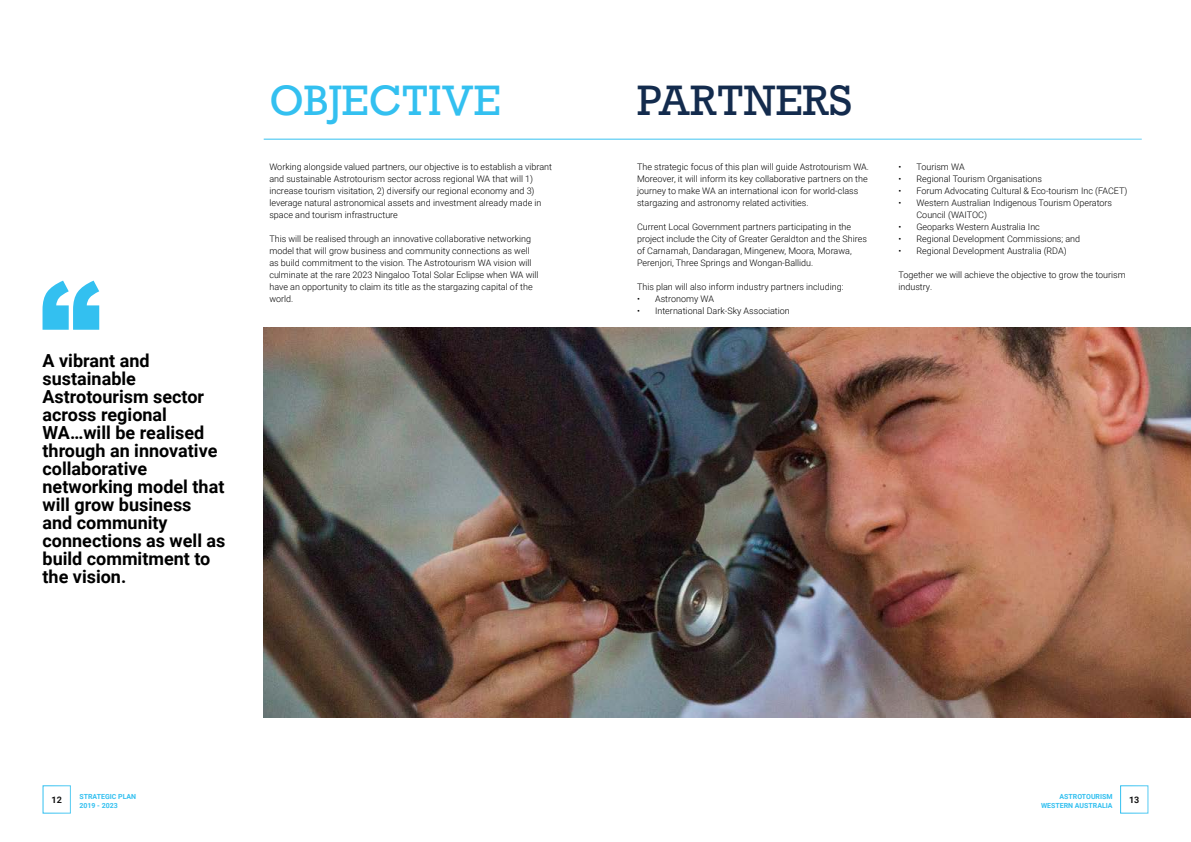
<style>
.page{position:relative;width:1191px;height:842px;background:#fff}
.page>*{position:absolute;margin:0;border:0;box-sizing:border-box;transform-origin:0 0}
.t1{font:40px "Rockwell";color:#33c0f0}
.t2{font:40px "Rockwell";color:#132b4d}
.t3{font:700 18px/18px "Roboto";color:#000}
.t4{font:300 9px/12px "Roboto";color:#000}
.t5{font:700 9px "Roboto";color:#000}
.t6{font:700 7px/9px "Roboto";color:#33c0f0}
</style>
<div class="page">
<img style="left:264px;top:327px;width:927px;height:390px">
<hr style="left:264px;top:139px;width:877px;height:1px;background:#33c0f0">
<svg style="left:43px;top:281px;width:56px;height:49px"></svg>
<h2 class="t3" style="left:43px;top:350px;width:184px">A vibrant and sustainable<br>Astrotourism sector across regional<br>WA…will be realised through an innovative collaborative networking model that will grow business and community connections as well as build commitment to the vision.</h2>
<h1 class="t1" style="left:269px;top:76px;width:233px">OBJECTIVE</h1>
<p class="t4" style="left:269px;top:160px;width:284px">Working alongside valued partners, our objective is to establish a vibrant and sustainable Astrotourism sector across regional WA that will 1) increase tourism visitation, 2) diversify our regional economy and 3) leverage natural astronomical assets and investment already made in space and tourism infrastructure</p>
<p class="t4" style="left:269px;top:232px;width:271px">This will be realised through an innovative collaborative networking model that will grow business and community connections as well as build commitment to the vision. The Astrotourism WA vision will culminate at the rare 2023 Ningaloo Total Solar Eclipse when WA will have an opportunity to claim its title as the stargazing capital of the world.</p>
<h1 class="t2" style="left:637px;top:76px;width:217px">PARTNERS</h1>
<p class="t4" style="left:637px;top:160px;width:233px">The strategic focus of this plan will guide Astrotourism WA.<br>Moreover, it will inform its key collaborative partners on the journey to make WA an international icon for world-class stargazing and astronomy related activities.</p>
<p class="t4" style="left:637px;top:220px;width:231px">Current Local Government partners participating in the project include the City of Greater Geraldton and the Shires of Carnamah, Dandaragan, Mingenew, Moora, Morawa, Perenjori, Three Springs and Wongan-Ballidu.</p>
<p class="t4" style="left:637px;top:280px;width:208px">This plan will also inform industry partners including:</p>
<p class="t4" style="left:637px;top:292px;width:78px">• Astronomy WA</p>
<p class="t4" style="left:637px;top:304px;width:154px">• International Dark-Sky Association</p>
<p class="t4" style="left:898px;top:160px;width:68px">• Tourism WA</p>
<p class="t4" style="left:898px;top:172px;width:145px">• Regional Tourism Organisations</p>
<p class="t4" style="left:898px;top:184px;width:230px">• Forum Advocating Cultural &amp; Eco-tourism Inc (FACET)</p>
<p class="t4" style="left:916px;top:196px;width:197px;text-indent:-18px">• Western Australian Indigenous Tourism Operators<br>Council (WAITOC)</p>
<p class="t4" style="left:898px;top:220px;width:143px">• Geoparks Western Australia Inc</p>
<p class="t4" style="left:898px;top:232px;width:183px">• Regional Development Commissions; and</p>
<p class="t4" style="left:898px;top:244px;width:170px">• Regional Development Australia (RDA)</p>
<p class="t4" style="left:898px;top:268px;width:229px">Together we will achieve the objective to grow the tourism industry.</p>
<p class="t6" style="left:79px;top:791px;width:58px">STRATEGIC PLAN<br>2019 - 2023</p>
<p class="t6" style="left:1041px;top:791px;width:73px;text-align:right">ASTROTOURISM<br>WESTERN AUSTRALIA</p>
<p class="t5" style="left:52px;top:793px;width:12px">12</p>
<p class="t5" style="left:1129px;top:793px;width:12px">13</p>
</div>
